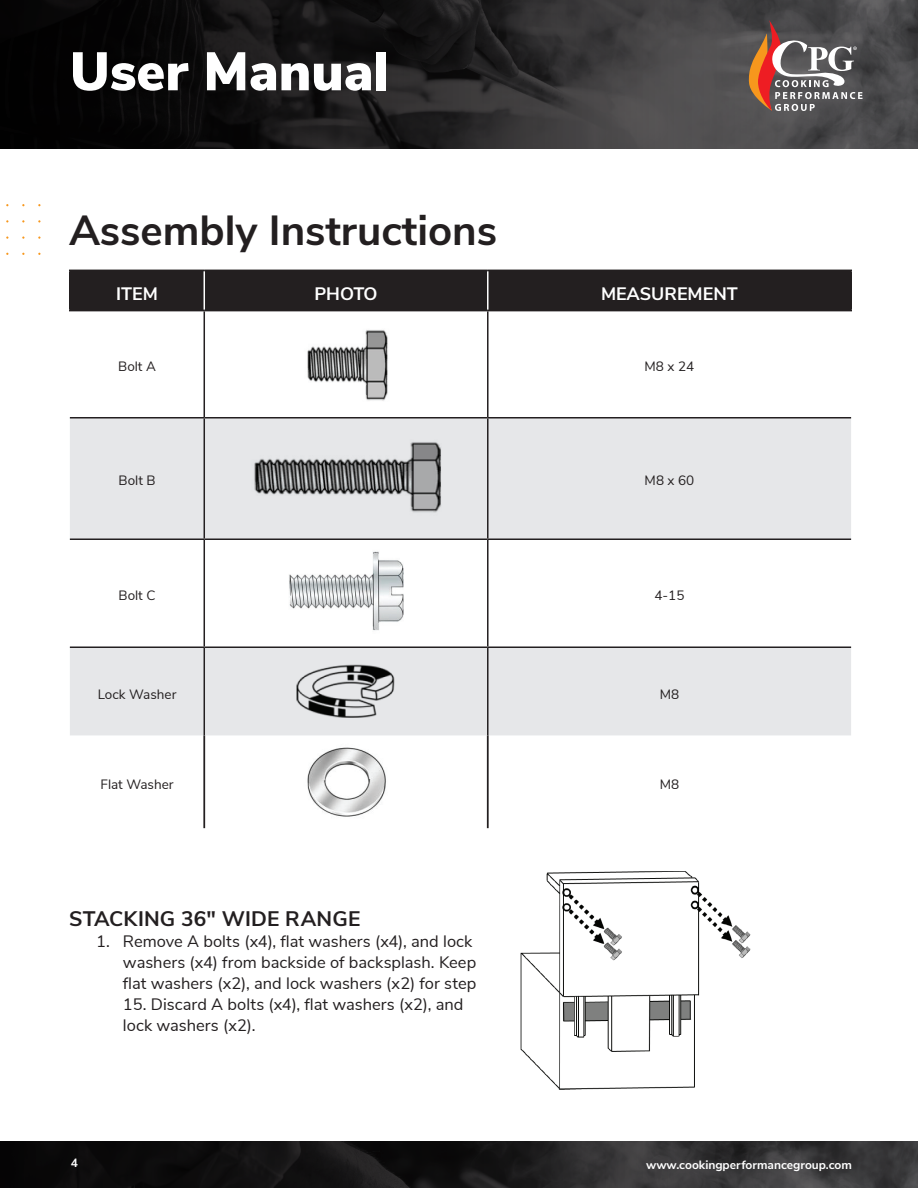
<style>
.page{position:relative;width:918px;height:1188px;background:#fff}
.page>*{position:absolute;margin:0;border:0;box-sizing:border-box;transform-origin:0 0}
.t1{font:900 54px "Nunito Sans";color:#fff}
.t2{font:700 42px "Nunito Sans";color:#231f20}
.t3{font:700 21px "Nunito Sans";letter-spacing:.005em;color:#231f20}
.t4{font:700 18px "Nunito Sans";color:#fff}
.t5{font:16.5px/21px "Nunito Sans";color:#231f20}
.t6{font:13.5px "Nunito Sans";color:#231f20}
.t7{font:700 12px "Nunito Sans";color:#fff}
</style>
<div class="page">
<svg style="left:0;top:1141px;width:918px;height:47px;background:#201f20"></svg>
<svg style="left:0;top:0;width:918px;height:148px;background:#272627"></svg>
<svg style="left:747px;top:20px;width:115px;height:91px;background:#7e6a65"></svg>
<div style="left:71px;top:271px;width:779px;height:39px;background:#231f20"></div>
<svg style="left:70px;top:418px;width:781px;height:317px;fill:#e6e7e9"></svg>
<hr style="left:204px;top:270px;width:284px;height:1px;background:#231f20">
<hr style="left:488px;top:270px;width:364px;height:1px;background:#231f20">
<hr style="left:850px;top:271px;width:2px;height:39px;background:#231f20">
<hr style="left:204px;top:310px;width:284px;height:1px;background:#231f20">
<hr style="left:69px;top:270px;width:135px;height:1px;background:#231f20">
<hr style="left:69px;top:271px;width:2px;height:39px;background:#231f20">
<hr style="left:69px;top:310px;width:135px;height:1px;background:#231f20">
<hr style="left:488px;top:310px;width:364px;height:1px;background:#231f20">
<hr style="left:203px;top:735px;width:2px;height:93px;background:#231f20">
<hr style="left:487px;top:735px;width:2px;height:93px;background:#231f20">
<hr style="left:204px;top:311px;width:1px;height:106px;background:#231f20">
<hr style="left:487px;top:311px;width:2px;height:106px;background:#231f20">
<hr style="left:70px;top:417px;width:134px;height:1px;background:#231f20">
<hr style="left:204px;top:417px;width:284px;height:1px;background:#231f20">
<hr style="left:204px;top:418px;width:1px;height:120px;background:#231f20">
<hr style="left:488px;top:417px;width:363px;height:1px;background:#231f20">
<hr style="left:487px;top:418px;width:2px;height:120px;background:#231f20">
<hr style="left:70px;top:538px;width:134px;height:2px;background:#231f20">
<hr style="left:204px;top:538px;width:284px;height:2px;background:#231f20">
<hr style="left:204px;top:540px;width:1px;height:106px;background:#231f20">
<hr style="left:488px;top:538px;width:363px;height:2px;background:#231f20">
<hr style="left:487px;top:540px;width:2px;height:106px;background:#231f20">
<hr style="left:70px;top:646px;width:134px;height:2px;background:#231f20">
<hr style="left:204px;top:646px;width:284px;height:2px;background:#231f20">
<hr style="left:204px;top:648px;width:1px;height:87px;background:#231f20">
<hr style="left:488px;top:646px;width:363px;height:2px;background:#231f20">
<hr style="left:487px;top:648px;width:2px;height:87px;background:#231f20">
<hr style="left:204px;top:271px;width:1px;height:39px;background:#fff">
<hr style="left:487px;top:271px;width:2px;height:39px;background:#fff">
<img style="left:307px;top:330px;width:81px;height:71px">
<img style="left:242px;top:427px;width:208px;height:100px">
<img style="left:281px;top:546px;width:130px;height:93px">
<img style="left:288px;top:649px;width:116px;height:85px">
<img style="left:307px;top:747px;width:79px;height:70px">
<img style="left:520px;top:871px;width:231px;height:219px">
<h1 class="t1" style="left:70px;top:32px;width:320px">User Manual</h1>
<h2 class="t2" style="left:69px;top:200px;width:430px">Assembly Instructions</h2>
<p class="t4" style="left:116px;top:280px;width:43px">ITEM</p>
<p class="t4" style="left:314px;top:280px;width:65px">PHOTO</p>
<p class="t4" style="left:601px;top:280px;width:138px">MEASUREMENT</p>
<p class="t6" style="left:118px;top:356px;width:39px">Bolt A</p>
<p class="t6" style="left:645px;top:356px;width:51px">M8 x 24</p>
<p class="t6" style="left:119px;top:471px;width:38px">Bolt B</p>
<p class="t6" style="left:645px;top:471px;width:51px">M8 x 60</p>
<p class="t6" style="left:119px;top:586px;width:38px">Bolt C</p>
<p class="t6" style="left:654px;top:586px;width:32px">4-15</p>
<p class="t6" style="left:98px;top:684px;width:80px">Lock Washer</p>
<p class="t6" style="left:660px;top:684px;width:21px">M8</p>
<p class="t6" style="left:100px;top:774px;width:75px">Flat Washer</p>
<p class="t6" style="left:660px;top:774px;width:21px">M8</p>
<p class="t3" style="left:69px;top:903px;width:293px">STACKING 36" WIDE RANGE</p>
<p class="t5" style="left:123px;top:929px;width:355px;text-indent:-27px">1. Remove A bolts (x4), flat washers (x4), and lock washers (x4) from backside of backsplash. Keep flat washers (x2), and lock washers (x2) for step</p>
<p class="t5" style="left:123px;top:992px;width:342px">15. Discard A bolts (x4), flat washers (x2), and lock washers (x2).</p>
<p class="t7" style="left:71px;top:1154px;width:9px">4</p>
<p class="t7" style="left:646px;top:1156px;width:207px">www.cookingperformancegroup.com</p>
</div>
